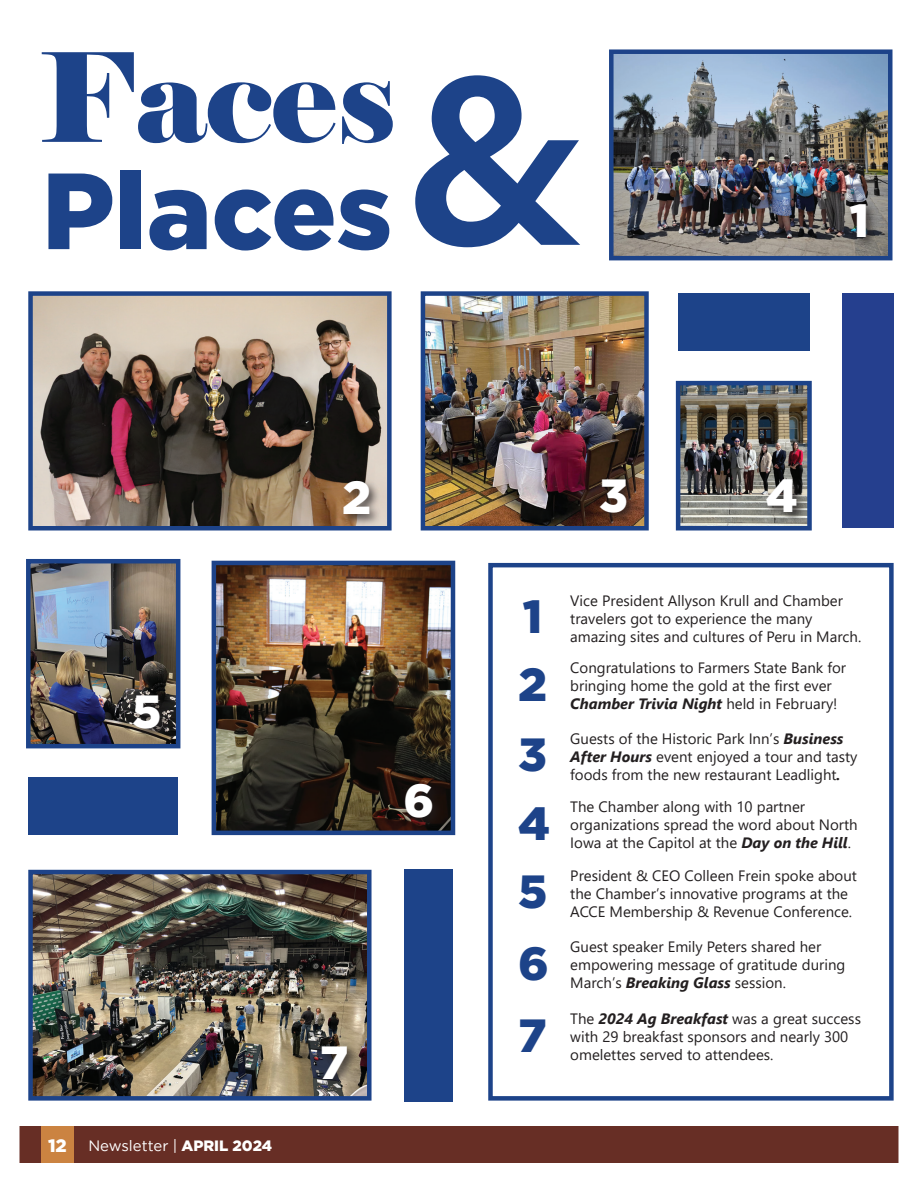
<style>
.page{position:relative;width:918px;height:1188px;background:#fff}
.page>*{position:absolute;margin:0;border:0;box-sizing:border-box;transform-origin:0 0}
.t1{font:600 241.5px "Acumin Pro";color:#1d4389}
.t2{font:123px "Elephant";color:#1d4389}
.t3{font:900 108px "Gotham";color:#1d4389}
.t4{font:900 46.5px "Gotham";color:#fff}
.t5{font:900 46.5px/70.2px "Gotham";color:#1d4389;text-align:justify}
.t6{font:15px/18px "Segoe UI";color:#231f20}
.t7{font:15px "Gotham";color:#fff}
.s1{font-weight:900;font-size:18px}
.s2{font-weight:900}
.s3{font-weight:700;font-style:italic}
</style>
<div class="page">
<div style="left:0;top:1127px;width:918px;height:36px;background:#672e25"></div>
<div style="left:41px;top:1127px;width:33px;height:36px;background:#cb8341"></div>
<img style="left:33px;top:875px;width:334px;height:221px">
<div style="left:28px;top:870px;width:344px;height:231px;border:4px solid #1d4389"></div>
<img style="left:33px;top:296px;width:354px;height:230px">
<div style="left:28px;top:291px;width:364px;height:240px;border:4px solid #1d4389"></div>
<div style="left:488px;top:563px;width:406px;height:538px;border:4px solid #1d4389"></div>
<div style="left:679px;top:294px;width:131px;height:57px;background:#1d4389"></div>
<img style="left:614px;top:54px;width:273px;height:201px">
<div style="left:609px;top:49px;width:283px;height:211px;border:4px solid #1d4389"></div>
<div style="left:842px;top:294px;width:52px;height:234px;background:#253f8e"></div>
<img style="left:426px;top:296px;width:218px;height:230px">
<div style="left:421px;top:291px;width:228px;height:240px;border:4px solid #1d4389"></div>
<img style="left:681px;top:386px;width:126px;height:140px">
<div style="left:676px;top:381px;width:136px;height:150px;border:4px solid #1d4389"></div>
<img style="left:217px;top:566px;width:233px;height:264px">
<div style="left:212px;top:561px;width:243px;height:274px;border:4px solid #1d4389"></div>
<div style="left:28px;top:777px;width:150px;height:58px;background:#1d4389"></div>
<img style="left:31px;top:564px;width:144px;height:179px">
<div style="left:26px;top:559px;width:154px;height:189px;border:4px solid #1d4389"></div>
<div style="left:404px;top:870px;width:49px;height:232px;background:#1d4389"></div>
<div style="left:847px;top:200px;width:32px;height:49px;background:#231f20;opacity:.75"></div>
<div style="left:340px;top:478px;width:42px;height:49px;background:#231f20;opacity:.75"></div>
<div style="left:597px;top:475px;width:42px;height:50px;background:#231f20;opacity:.75"></div>
<div style="left:763px;top:475px;width:46px;height:49px;background:#231f20;opacity:.75"></div>
<div style="left:130px;top:691px;width:42px;height:50px;background:#231f20;opacity:.75"></div>
<div style="left:402px;top:781px;width:43px;height:49px;background:#231f20;opacity:.75"></div>
<div style="left:318px;top:1042px;width:41px;height:49px;background:#231f20;opacity:.75"></div>
<h2 class="t2" style="left:39px;top:21px;width:359px">Faces</h2>
<h3 class="t3" style="left:42px;top:148px;width:352px">Places</h3>
<h1 class="t1" style="left:404px;top:-8px;width:187px">&amp;</h1>
<h3 class="t4" style="left:849px;top:193px;width:21px">1</h3>
<h3 class="t4" style="left:342px;top:471px;width:31px">2</h3>
<h3 class="t4" style="left:599px;top:468px;width:30px">3</h3>
<h3 class="t4" style="left:766px;top:468px;width:34px">4</h3>
<h3 class="t4" style="left:132px;top:685px;width:31px">5</h3>
<h3 class="t4" style="left:404px;top:774px;width:32px">6</h3>
<p class="t7" style="left:48px;top:1137px;width:226px"><span class="s1">12</span> Newsletter | <span class="s2">APRIL 2024</span></p>
<h3 class="t4" style="left:320px;top:1036px;width:30px">7</h3>
<h3 class="t5" style="left:523px;top:580px;width:21px">1</h3>
<p class="t6" style="left:570px;top:590px;width:292px">Vice President Allyson Krull and Chamber travelers got to experience the many amazing sites and cultures of Peru in March.</p>
<h3 class="t5" style="left:518px;top:648px;width:31px">2</h3>
<p class="t6" style="left:570px;top:658px;width:277px">Congratulations to Farmers State Bank for bringing home the gold at the first ever<br><span class="s3">Chamber Trivia Night</span> held in February!</p>
<p class="t6" style="left:570px;top:728px;width:289px">Guests of the Historic Park Inn’s <span class="s3">Business<br>After Hours</span> event enjoyed a tour and tasty foods from the new restaurant Leadlight<span class="s3">.</span></p>
<p class="t6" style="left:570px;top:796px;width:289px">The Chamber along with 10 partner organizations spread the word about North<br>Iowa at the Capitol at the <span class="s3">Day on the Hill</span>.</p>
<p class="t6" style="left:570px;top:865px;width:288px">President &amp; CEO Colleen Frein spoke about the Chamber’s innovative programs at the<br>ACCE Membership &amp; Revenue Conference.</p>
<p class="t6" style="left:570px;top:937px;width:277px">Guest speaker Emily Peters shared her empowering message of gratitude during<br>March’s <span class="s3">Breaking Glass</span> session.</p>
<p class="t6" style="left:570px;top:1008px;width:292px">The <span class="s3">2024 Ag Breakfast</span> was a great success with 29 breakfast sponsors and nearly 300 omelettes served to attendees.</p>
<h3 class="t5" style="left:518px;top:718px;width:34px">3<br>4<br>5<br>6<br>7</h3>
</div>
